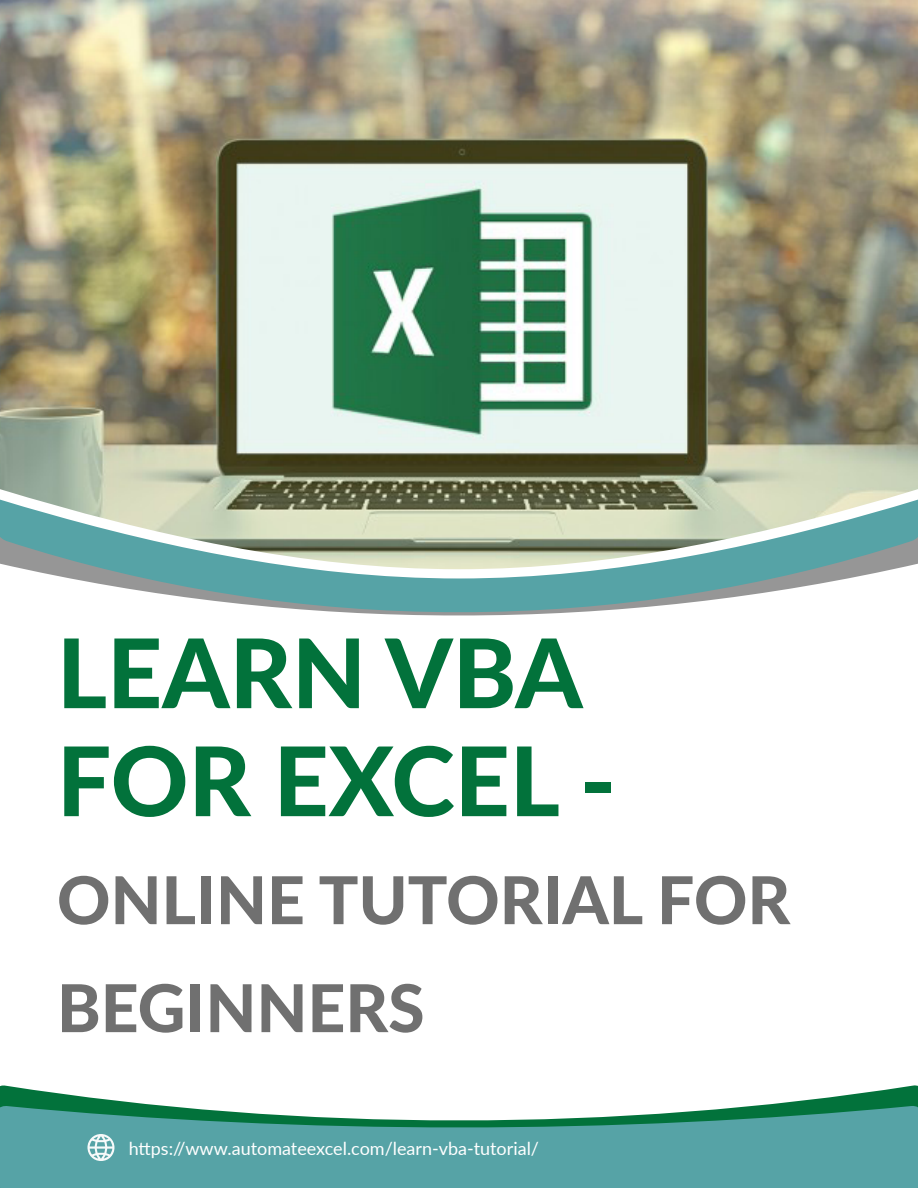
<style>
.page{position:relative;width:918px;height:1188px;background:#fff}
.page>*{position:absolute;margin:0;border:0;box-sizing:border-box;transform-origin:0 0}
.t1{font:800 96px/108px "Lato";color:#02723b}
.t2{font:800 66px/108px "Lato";color:#707070}
.t3{font:18px "Lato";color:#fff}
</style>
<div class="page">
<svg style="left:0;top:1085px;width:918px;height:20px"></svg>
<svg style="left:0;top:1105px;width:918px;height:83px;background:#5ba5a2"></svg>
<svg style="left:68px;top:578px;width:782px;height:38px"></svg>
<img style="left:0;top:0;width:918px;height:569px">
<svg style="left:87px;top:1134px;width:28px;height:27px"></svg>
<h1 class="t1" style="left:57px;top:615px;width:560px">LEARN VBA<br>FOR EXCEL -</h1>
<h2 class="t2" style="left:57px;top:843px;width:735px">ONLINE TUTORIAL FOR<br>BEGINNERS</h2>
<p class="t3" style="left:129px;top:1135px;width:412px">https://www.automateexcel.com/learn-vba-tutorial/</p>
</div>
